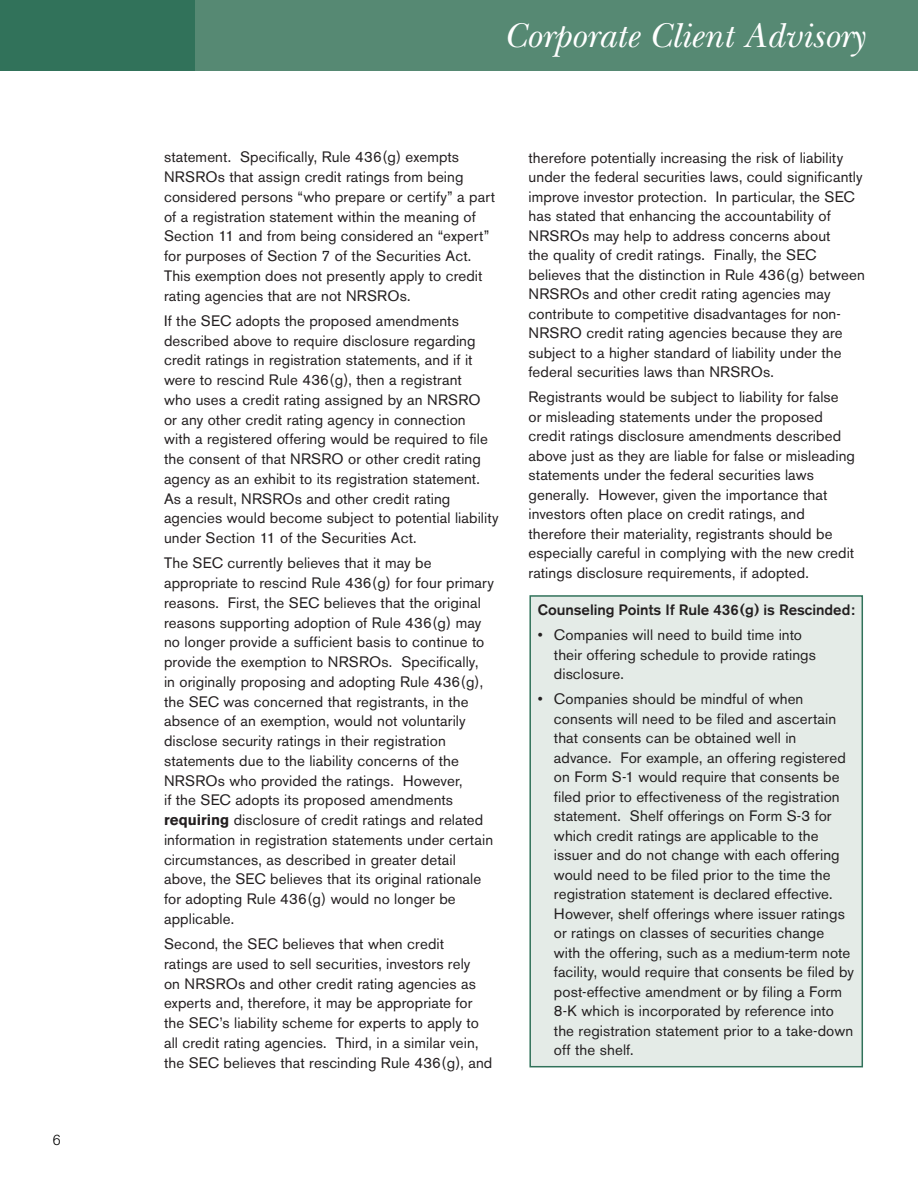
<style>
.page{position:relative;width:918px;height:1188px;background:#fff}
.page>*{position:absolute;margin:0;border:0;box-sizing:border-box;transform-origin:0 0}
.t1{font:36px "New Baskerville Italic Os F";color:#fff}
.t2{font:15px/19.8px "Akzidenz Grotesk BE";letter-spacing:.01em;color:#231f20}
.t3{font:500 15px "Akzidenz Grotesk BE";letter-spacing:-.005em;color:#231f20}
.t4{font:15px "Akzidenz Grotesk BE Light Os F";color:#000}
.s1{font-weight:700}
</style>
<div class="page">
<div style="left:0;top:0;width:918px;height:71px;background:#568973"></div>
<div style="left:0;top:0;width:195px;height:71px;background:#31725a"></div>
<div style="left:530px;top:596px;width:332px;height:471px;background:#e4ebe7"></div>
<div style="left:529px;top:595px;width:334px;height:472px;border:2px solid #31725a"></div>
<p class="t4" style="left:53px;top:1132px;width:9px">6</p>
<h1 class="t1" style="left:504px;top:15px;width:363px">Corporate Client Advisory</h1>
<p class="t2" style="left:164px;top:147px;width:333px">statement. Specifically, Rule 436(g) exempts NRSROs that assign credit ratings from being considered persons “who prepare or certify” a part of a registration statement within the meaning of Section 11 and from being considered an “expert” for purposes of Section 7 of the Securities Act.<br>This exemption does not presently apply to credit rating agencies that are not NRSROs.</p>
<p class="t2" style="left:164px;top:311px;width:336px">If the SEC adopts the proposed amendments described above to require disclosure regarding credit ratings in registration statements, and if it were to rescind Rule 436(g), then a registrant<br>who uses a credit rating assigned by an NRSRO<br>or any other credit rating agency in connection<br>with a registered offering would be required to file the consent of that NRSRO or other credit rating agency as an exhibit to its registration statement.<br>As a result, NRSROs and other credit rating agencies would become subject to potential liability under Section 11 of the Securities Act.</p>
<p class="t2" style="left:164px;top:553px;width:331px">The SEC currently believes that it may be appropriate to rescind Rule 436(g) for four primary reasons. First, the SEC believes that the original reasons supporting adoption of Rule 436(g) may no longer provide a sufficient basis to continue to provide the exemption to NRSROs. Specifically,<br>in originally proposing and adopting Rule 436(g), the SEC was concerned that registrants, in the absence of an exemption, would not voluntarily disclose security ratings in their registration statements due to the liability concerns of the NRSROs who provided the ratings. However,<br>if the SEC adopts its proposed amendments <span class="s1">requiring</span> disclosure of credit ratings and related information in registration statements under certain circumstances, as described in greater detail above, the SEC believes that its original rationale for adopting Rule 436(g) would no longer be applicable.</p>
<p class="t2" style="left:164px;top:934px;width:330px">Second, the SEC believes that when credit<br>ratings are used to sell securities, investors rely<br>on NRSROs and other credit rating agencies as experts and, therefore, it may be appropriate for the SEC’s liability scheme for experts to apply to all credit rating agencies. Third, in a similar vein, the SEC believes that rescinding Rule 436(g), and</p>
<p class="t2" style="left:529px;top:148px;width:338px">therefore potentially increasing the risk of liability under the federal securities laws, could significantly improve investor protection. In particular, the SEC has stated that enhancing the accountability of NRSROs may help to address concerns about<br>the quality of credit ratings. Finally, the SEC believes that the distinction in Rule 436(g) between NRSROs and other credit rating agencies may contribute to competitive disadvantages for non-NRSRO credit rating agencies because they are subject to a higher standard of liability under the federal securities laws than NRSROs.</p>
<p class="t2" style="left:529px;top:387px;width:328px">Registrants would be subject to liability for false or misleading statements under the proposed credit ratings disclosure amendments described above just as they are liable for false or misleading statements under the federal securities laws generally. However, given the importance that investors often place on credit ratings, and therefore their materiality, registrants should be especially careful in complying with the new credit ratings disclosure requirements, if adopted.</p>
<p class="t3" style="left:538px;top:601px;width:319px">Counseling Points If Rule 436(g) is Rescinded:</p>
<p class="t2" style="left:554px;top:625px;width:264px;text-indent:-16px">• Companies will need to build time into their offering schedule to provide ratings disclosure.</p>
<p class="t2" style="left:554px;top:689px;width:302px;text-indent:-16px">• Companies should be mindful of when consents will need to be filed and ascertain that consents can be obtained well in advance. For example, an offering registered on Form S-1 would require that consents be filed prior to effectiveness of the registration statement. Shelf offerings on Form S-3 for which credit ratings are applicable to the issuer and do not change with each offering would need to be filed prior to the time the registration statement is declared effective.<br>However, shelf offerings where issuer ratings or ratings on classes of securities change with the offering, such as a medium-term note facility, would require that consents be filed by post-effective amendment or by filing a Form 8-K which is incorporated by reference into the registration statement prior to a take-down off the shelf.</p>
</div>
